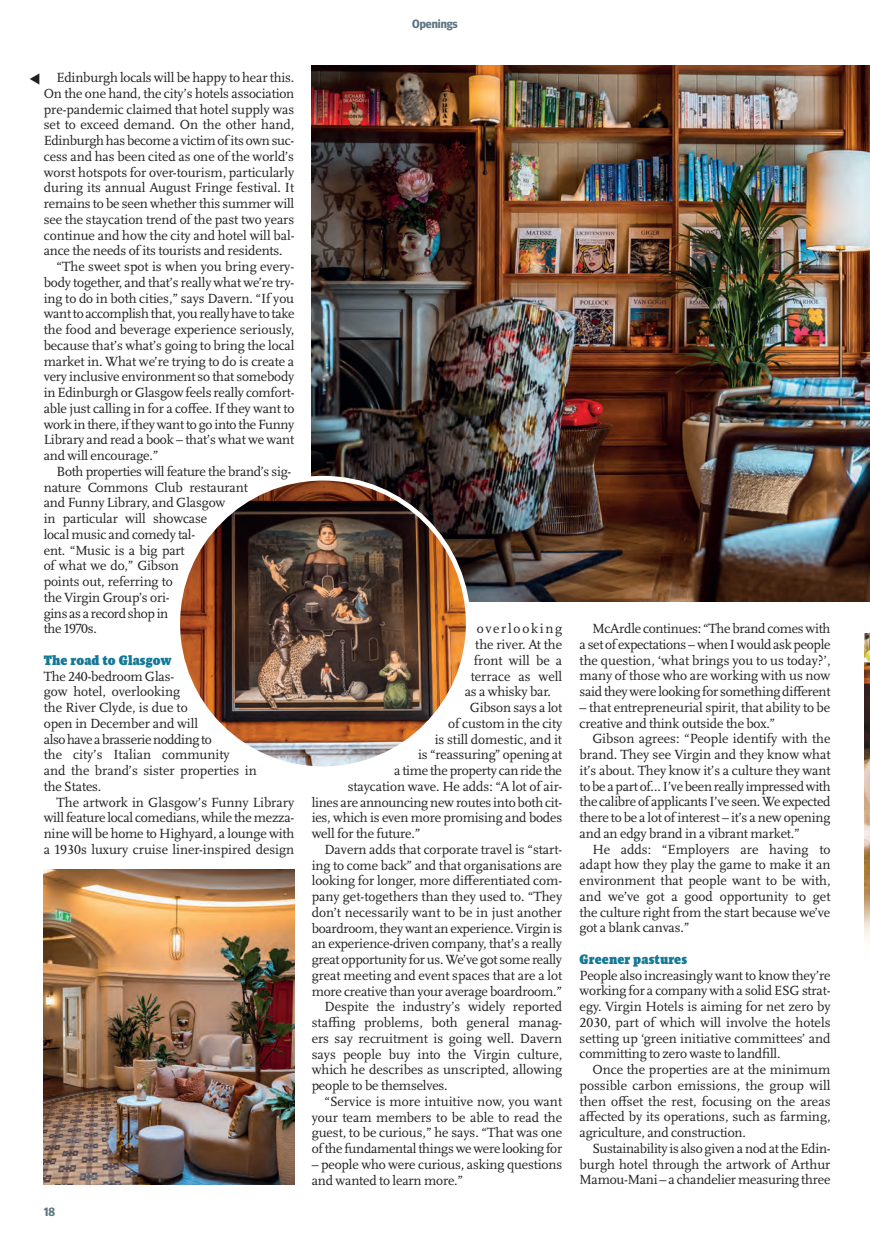
<style>
.page{position:relative;width:870px;height:1240px;background:#fff}
.page>*{position:absolute;margin:0;border:0;box-sizing:border-box;transform-origin:0 0}
.t1{font:13.8px/15.8px "Scala Pro";letter-spacing:-.01em;color:#231f20;text-align:justify}
.t2{font:900 13.8px "Absara Head OT";letter-spacing:.01em;color:#137897}
.t3{font:13.8px "Scala Pro";letter-spacing:.12em;color:#231f20}
.t4{font:700 12px "Meta Headline OT";color:#5d7682}
</style>
<div class="page">
<img style="left:312px;top:65px;width:558px;height:537px">
<img style="left:178px;top:478px;width:290px;height:291px;border-radius:145px">
<img style="left:44px;top:870px;width:251px;height:315px">
<img style="left:864px;top:634px;width:6px;height:305px">
<p class="t1" style="left:57px;top:70px;width:239px">Edinburgh locals will be happy to hear this.</p>
<p class="t1" style="left:44px;top:85px;width:252px">On the one hand, the city’s hotels association</p>
<p class="t1" style="left:44px;top:101px;width:252px">pre-pandemic claimed that hotel supply was</p>
<p class="t1" style="left:44px;top:117px;width:252px">set to exceed demand. On the other hand,</p>
<p class="t1" style="left:44px;top:133px;width:252px">Edinburgh has become a victim of its own suc-</p>
<p class="t1" style="left:44px;top:148px;width:252px">cess and has been cited as one of the world’s</p>
<p class="t1" style="left:44px;top:164px;width:252px">worst hotspots for over-tourism, particularly</p>
<p class="t1" style="left:44px;top:180px;width:252px">during its annual August Fringe festival. It</p>
<p class="t1" style="left:44px;top:196px;width:252px">remains to be seen whether this summer will</p>
<p class="t1" style="left:44px;top:211px;width:252px">see the staycation trend of the past two years</p>
<p class="t1" style="left:44px;top:227px;width:252px">continue and how the city and hotel will bal-</p>
<p class="t1" style="left:44px;top:243px;width:240px">ance the needs of its tourists and residents.</p>
<p class="t1" style="left:57px;top:259px;width:239px">“The sweet spot is when you bring every-</p>
<p class="t1" style="left:44px;top:274px;width:252px">body together, and that’s really what we’re try-</p>
<p class="t1" style="left:44px;top:290px;width:252px">ing to do in both cities,” says Davern. “If you</p>
<p class="t1" style="left:44px;top:306px;width:252px">want to accomplish that, you really have to take</p>
<p class="t1" style="left:44px;top:322px;width:252px">the food and beverage experience seriously,</p>
<p class="t1" style="left:44px;top:337px;width:252px">because that’s what’s going to bring the local</p>
<p class="t1" style="left:44px;top:353px;width:252px">market in. What we’re trying to do is create a</p>
<p class="t1" style="left:44px;top:369px;width:252px">very inclusive environment so that somebody</p>
<p class="t1" style="left:44px;top:385px;width:252px">in Edinburgh or Glasgow feels really comfort-</p>
<p class="t1" style="left:44px;top:400px;width:252px">able just calling in for a coffee. If they want to</p>
<p class="t1" style="left:44px;top:416px;width:252px">work in there, if they want to go into the Funny</p>
<p class="t1" style="left:44px;top:432px;width:252px">Library and read a book – that’s what we want</p>
<p class="t1" style="left:44px;top:448px;width:116px">and will encourage.”</p>
<p class="t1" style="left:57px;top:463px;width:236px">Both properties will feature the brand’s sig-</p>
<p class="t1" style="left:44px;top:479px;width:206px">nature Commons Club restaurant</p>
<p class="t1" style="left:44px;top:495px;width:183px">and Funny Library, and Glasgow</p>
<p class="t1" style="left:44px;top:511px;width:165px">in particular will showcase</p>
<p class="t1" style="left:44px;top:526px;width:153px">local music and comedy tal-</p>
<p class="t1" style="left:44px;top:542px;width:143px">ent. “Music is a big part</p>
<p class="t1" style="left:44px;top:558px;width:136px">of what we do,” Gibson</p>
<p class="t1" style="left:44px;top:574px;width:131px">points out, referring to</p>
<p class="t1" style="left:44px;top:589px;width:127px">the Virgin Group’s ori-</p>
<p class="t1" style="left:44px;top:605px;width:126px">gins as a record shop in</p>
<p class="t1" style="left:44px;top:621px;width:55px">the 1970s.</p>
<p class="t2" style="left:44px;top:652px;width:129px">The road to Glasgow</p>
<p class="t1" style="left:44px;top:668px;width:214px;text-align:left">The 240-bedroom Glas-<br>gow hotel, overlooking<br>the River Clyde, is due to<br>open in December and will<br>also have a brasserie nodding to<br>the city’s Italian community<br>and the brand’s sister properties in the States.</p>
<p class="t1" style="left:44px;top:794px;width:252px;text-indent:13px">The artwork in Glasgow’s Funny Library will feature local comedians, while the mezza&shy;nine will be home to Highyard, a lounge with a 1930s luxury cruise liner-inspired design</p>
<p class="t4" style="left:44px;top:1205px;width:13px">18</p>
<p class="t4" style="left:412px;top:17px;width:47px">Openings</p>
<p class="t3" style="left:477px;top:620px;width:87px">overlooking</p>
<p class="t1" style="left:475px;top:636px;width:89px">the river. At the</p>
<p class="t1" style="left:474px;top:652px;width:90px">front will be a</p>
<p class="t1" style="left:471px;top:668px;width:93px">terrace as well</p>
<p class="t1" style="left:465px;top:684px;width:88px">as a whisky bar.</p>
<p class="t1" style="left:470px;top:699px;width:94px">Gibson says a lot</p>
<p class="t1" style="left:448px;top:715px;width:116px">of custom in the city</p>
<p class="t1" style="left:435px;top:731px;width:129px">is still domestic, and it</p>
<p class="t1" style="left:418px;top:747px;width:145px">is “reassuring” opening at</p>
<p class="t1" style="left:394px;top:762px;width:169px">a time the property can ride the</p>
<p class="t1" style="left:348px;top:778px;width:216px">staycation wave. He adds: “A lot of air-</p>
<p class="t1" style="left:312px;top:794px;width:252px">lines are announcing new routes into both cit-</p>
<p class="t1" style="left:312px;top:810px;width:252px">ies, which is even more promising and bodes</p>
<p class="t1" style="left:312px;top:825px;width:110px">well for the future.”</p>
<p class="t1" style="left:324px;top:841px;width:239px">Davern adds that corporate travel is “start-</p>
<p class="t1" style="left:312px;top:857px;width:252px">ing to come back” and that organisations are</p>
<p class="t1" style="left:312px;top:873px;width:252px">looking for longer, more differentiated com-</p>
<p class="t1" style="left:312px;top:888px;width:252px">pany get-togethers than they used to. “They</p>
<p class="t1" style="left:312px;top:904px;width:252px">don’t necessarily want to be in just another</p>
<p class="t1" style="left:312px;top:920px;width:252px">boardroom, they want an experience. Virgin is</p>
<p class="t1" style="left:312px;top:936px;width:252px">an experience-driven company, that’s a really</p>
<p class="t1" style="left:312px;top:951px;width:252px">great opportunity for us. We’ve got some really</p>
<p class="t1" style="left:312px;top:967px;width:252px">great meeting and event spaces that are a lot</p>
<p class="t1" style="left:312px;top:983px;width:252px">more creative than your average boardroom.”</p>
<p class="t1" style="left:324px;top:999px;width:239px">Despite the industry’s widely reported</p>
<p class="t1" style="left:312px;top:1014px;width:252px">staffing problems, both general manag-</p>
<p class="t1" style="left:312px;top:1030px;width:252px">ers say recruitment is going well. Davern</p>
<p class="t1" style="left:312px;top:1046px;width:252px">says people buy into the Virgin culture,</p>
<p class="t1" style="left:312px;top:1062px;width:252px">which he describes as unscripted, allowing</p>
<p class="t1" style="left:312px;top:1077px;width:138px">people to be themselves.</p>
<p class="t1" style="left:324px;top:1093px;width:239px">“Service is more intuitive now, you want</p>
<p class="t1" style="left:312px;top:1109px;width:252px">your team members to be able to read the</p>
<p class="t1" style="left:312px;top:1125px;width:252px">guest, to be curious,” he says. “That was one</p>
<p class="t1" style="left:312px;top:1140px;width:252px">of the fundamental things we were looking for</p>
<p class="t1" style="left:312px;top:1156px;width:252px">– people who were curious, asking questions and wanted to learn more.”</p>
<p class="t1" style="left:580px;top:621px;width:252px;text-indent:13px">McArdle continues: “The brand comes with a set of expectations – when I would ask people the question, ‘what brings you to us today?’, many of those who are working with us now said they were looking for something different</p>
<p class="t1" style="left:580px;top:699px;width:252px">– that entrepreneurial spirit, that ability to be creative and think outside the box.”</p>
<p class="t1" style="left:580px;top:731px;width:253px;text-indent:13px">Gibson agrees: “People identify with the brand. They see Virgin and they know what it’s about. They know it’s a culture they want to be a part of… I’ve been really impressed with the calibre of applicants I’ve seen. We expected there to be a lot of interest – it’s a new opening and an edgy brand in a vibrant market.”</p>
<p class="t1" style="left:580px;top:841px;width:252px;text-indent:13px">He adds: “Employers are having to adapt how they play the game to make it an environment that people want to be with, and we’ve got a good opportunity to get the culture right from the start because we’ve got a blank canvas.”</p>
<p class="t2" style="left:580px;top:951px;width:109px">Greener pastures</p>
<p class="t1" style="left:580px;top:967px;width:252px">People also increasingly want to know they’re working for a company with a solid ESG strat&shy;egy. Virgin Hotels is aiming for net zero by 2030, part of which will involve the hotels setting up ‘green initiative committees’ and committing to zero waste to landfill.</p>
<p class="t1" style="left:580px;top:1062px;width:252px;text-indent:13px">Once the properties are at the minimum possible carbon emissions, the group will then offset the rest, focusing on the areas affected by its operations, such as farming, agriculture, and construction.</p>
<p class="t1" style="left:580px;top:1140px;width:252px;text-indent:13px">Sustainability is also given a nod at the Edin&shy;burgh hotel through the artwork of Arthur Mamou-Mani – a chandelier measuring three</p>
</div>
